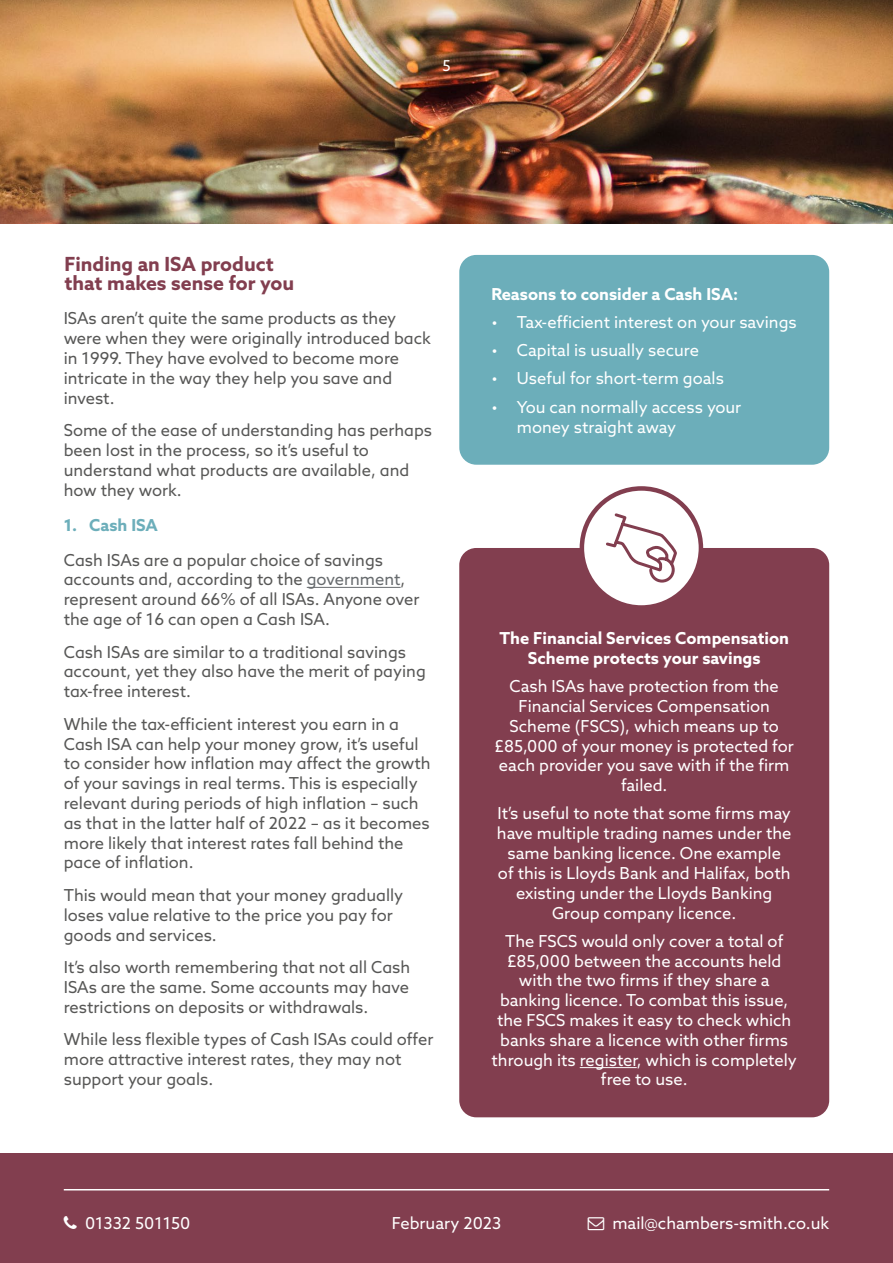
<style>
.page{position:relative;width:893px;height:1263px;background:#fff}
.page>*{position:absolute;margin:0;border:0;box-sizing:border-box;transform-origin:0 0}
.t1{font:700 19.5px/19.8px "Azo Sans";color:#823e4f}
.t2{font:16.5px/19.8px "Azo Sans";color:#575756}
.t3{font:16.5px/19.8px "Azo Sans";color:#fff;text-align:center}
.t4{font:700 16.5px/19.8px "Azo Sans";color:#fff;text-align:center}
.t5{font:700 16.5px "Azo Sans";color:#6caeba}
.t6{font:15px "Azo Sans";color:#fff}
.s1{color:#676b6e}
</style>
<div class="page">
<img style="left:0;top:0;width:893px;height:223px">
<div style="left:0;top:1153px;width:893px;height:110px;background:#823e4f"></div>
<hr style="left:64px;top:1189px;width:765px;height:1px;background:#fff">
<div style="left:459px;top:255px;width:370px;height:210px;background:#6caeba;border-radius:17px"></div>
<hr style="left:307px;top:587px;width:94px;height:1px;background:#676b6e">
<div style="left:459px;top:548px;width:370px;height:569px;background:#823e4f;border-radius:17px"></div>
<div style="left:582px;top:488px;width:119px;height:119px;background:#fff;border-radius:50%"></div>
<div style="left:580px;top:486px;width:123px;height:124px;border:4px solid #823e4f;border-radius:50%"></div>
<svg style="left:606px;top:513px;width:71px;height:70px"></svg>
<hr style="left:580px;top:1067px;width:57px;height:1px;background:#fff">
<p class="t6" style="left:442px;top:56px;width:10px">5</p>
<p class="t1" style="left:64px;top:253px;width:231px">Finding an ISA product that makes sense for you</p>
<p class="t2" style="left:64px;top:308px;width:369px">ISAs aren’t quite the same products as they were when they were originally introduced back in 1999. They have evolved to become more intricate in the way they help you save and invest.</p>
<p class="t2" style="left:64px;top:420px;width:370px">Some of the ease of understanding has perhaps been lost in the process, so it’s useful to understand what products are available, and how they work.</p>
<p class="t5" style="left:64px;top:514px;width:96px">1. Cash ISA</p>
<p class="t2" style="left:64px;top:550px;width:357px">Cash ISAs are a popular choice of savings accounts and, according to the <span class="s1">government</span>, represent around 66% of all ISAs. Anyone over the age of 16 can open a Cash ISA.</p>
<p class="t2" style="left:64px;top:641px;width:364px">Cash ISAs are similar to a traditional savings account, yet they also have the merit of paying tax-free interest.</p>
<p class="t2" style="left:64px;top:714px;width:368px">While the tax-efficient interest you earn in a Cash ISA can help your money grow, it’s useful to consider how inflation may affect the growth of your savings in real terms. This is especially relevant during periods of high inflation – such as that in the latter half of 2022 – as it becomes more likely that interest rates fall behind the pace of inflation.</p>
<p class="t2" style="left:64px;top:885px;width:341px">This would mean that your money gradually loses value relative to the price you pay for goods and services.</p>
<p class="t2" style="left:64px;top:957px;width:348px;text-align:justify">It’s also worth remembering that not all Cash ISAs are the same. Some accounts may have restrictions on deposits or withdrawals.</p>
<p class="t2" style="left:64px;top:1029px;width:371px">While less flexible types of Cash ISAs could offer more attractive interest rates, they may not support your goals.</p>
<p class="t4" style="left:491px;top:283px;width:248px">Reasons to consider a Cash ISA:</p>
<p class="t3" style="left:491px;top:312px;width:307px">• Tax-efficient interest on your savings</p>
<p class="t3" style="left:491px;top:340px;width:209px">• Capital is usually secure</p>
<p class="t3" style="left:491px;top:368px;width:234px">• Useful for short-term goals</p>
<p class="t3" style="left:517px;top:397px;width:226px;text-align:left;text-indent:-26px">• You can normally access your money straight away</p>
<p class="t4" style="left:499px;top:628px;width:291px">The Financial Services Compensation<br>Scheme protects your savings</p>
<p class="t3" style="left:495px;top:676px;width:301px">Cash ISAs have protection from the<br>Financial Services Compensation<br>Scheme (FSCS), which means up to £85,000 of your money is protected for each provider you save with if the firm failed.</p>
<p class="t3" style="left:497px;top:803px;width:296px">It’s useful to note that some firms may have multiple trading names under the same banking licence. One example<br>of this is Lloyds Bank and Halifax, both existing under the Lloyds Banking Group company licence.</p>
<p class="t3" style="left:492px;top:931px;width:307px">The FSCS would only cover a total of £85,000 between the accounts held with the two firms if they share a banking licence. To combat this issue, the FSCS makes it easy to check which banks share a licence with other firms through its register, which is completely free to use.</p>
<p class="t3" style="left:85px;top:1213px;width:107px">01332 501150</p>
<p class="t3" style="left:612px;top:1213px;width:218px">mail@chambers-smith.co.uk</p>
<p class="t3" style="left:392px;top:1213px;width:111px">February 2023</p>
</div>
